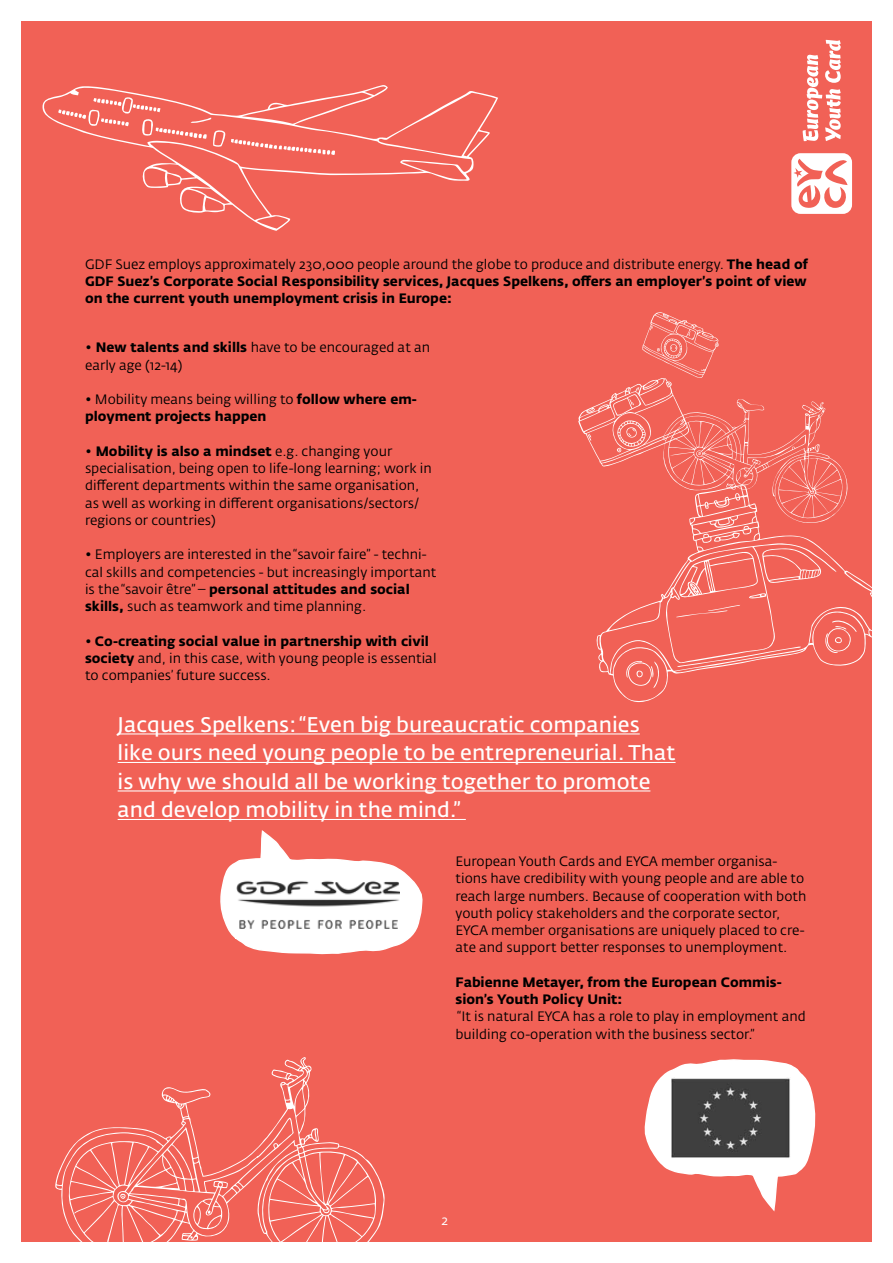
<style>
.page{position:relative;width:893px;height:1263px;background:#fff}
.page>*{position:absolute;margin:0;border:0;box-sizing:border-box;transform-origin:0 0}
.t1{font:600 21px/28.5px "Fedra Sans Alt Pro";color:#fff}
.t2{font:13.5px/17.2px "Fedra Sans Alt Pro";color:#000}
.t3{font:700 13.5px/17.2px "Fedra Sans Alt Pro";color:#000}
.t4{font:13.5px "Fedra Sans Alt Pro";color:#fff}
.s1{font-weight:400}
.s2{font-weight:700}
.s3{font-family:"Tahoma"}
</style>
<div class="page">
<div style="left:22px;top:22px;width:850px;height:1220px;background:#f16156"></div>
<svg style="left:791px;top:40px;width:61px;height:174px"></svg>
<svg style="left:55px;top:1057px;width:330px;height:185px"></svg>
<svg style="left:119px;top:1193px;width:7px;height:6px"></svg>
<svg style="left:207px;top:1210px;width:4px;height:4px"></svg>
<svg style="left:190px;top:1235px;width:3px;height:4px"></svg>
<hr style="left:118px;top:733px;width:522px;height:1px;background:#fff">
<hr style="left:118px;top:762px;width:558px;height:1px;background:#fff">
<hr style="left:118px;top:790px;width:532px;height:1px;background:#fff">
<hr style="left:118px;top:819px;width:348px;height:1px;background:#fff">
<svg style="left:596px;top:523px;width:276px;height:179px"></svg>
<svg style="left:714px;top:532px;width:26px;height:10px"></svg>
<svg style="left:679px;top:548px;width:143px;height:51px"></svg>
<svg style="left:676px;top:605px;width:64px;height:12px"></svg>
<svg style="left:825px;top:620px;width:32px;height:34px"></svg>
<svg style="left:625px;top:660px;width:35px;height:28px"></svg>
<svg style="left:677px;top:646px;width:124px;height:21px"></svg>
<svg style="left:578px;top:312px;width:270px;height:211px"></svg>
<svg style="left:42px;top:85px;width:456px;height:146px"></svg>
<svg style="left:58px;top:97px;width:277px;height:58px"></svg>
<svg style="left:644px;top:1059px;width:172px;height:153px"></svg>
<img style="left:671px;top:1078px;width:119px;height:81px">
<svg style="left:220px;top:830px;width:203px;height:124px"></svg>
<img style="left:236px;top:873px;width:164px;height:65px">
<p class="t3" style="left:85px;top:255px;width:724px;text-align:justify"><span class="s1">GDF Suez employs approximately 230,000 people around the globe to produce and distribute energy.</span> The head of GDF Suez’s Corporate Social Responsibility services, Jacques Spelkens, offers an employer’s point of view on the current youth unemployment crisis in Europe:</p>
<p class="t2" style="left:85px;top:339px;width:347px"><span class="s2">• New talents and skills</span> have to be encouraged at an early age (12-14)</p>
<p class="t3" style="left:85px;top:391px;width:333px"><span class="s1">• Mobility means being willing to</span> follow where em&shy;ployment projects happen</p>
<p class="t2" style="left:85px;top:442px;width:348px"><span class="s2">• Mobility is also a mindset</span> e.g. changing your specialisation, being open to life-long learning; work in different departments within the same organisation, as well as working in different organisations/sectors/ regions or countries)</p>
<p class="t2" style="left:85px;top:546px;width:353px">• Employers are interested in the “savoir faire” - techni&shy;cal skills and competencies - but increasingly important is the “savoir être” <span class="s3">̶</span><span class="s2">personal attitudes and social skills,</span> such as teamwork and time planning.</p>
<p class="t2" style="left:85px;top:632px;width:353px">• <span class="s2">Co-creating social value in partnership with civil society</span> and, in this case, with young people is essential to companies’ future success.</p>
<h1 class="t1" style="left:118px;top:710px;width:559px">Jacques Spelkens: “Even big bureaucratic companies like ours need young people to be entrepreneurial. That is why we should all be working together to promote and develop mobility in the mind.”</h1>
<p class="t2" style="left:455px;top:853px;width:352px">European Youth Cards and EYCA member organisa&shy;tions have credibility with young people and are able to reach large numbers. Because of cooperation with both youth policy stakeholders and the corporate sector, EYCA member organisations are uniquely placed to cre&shy;ate and support better responses to unemployment.</p>
<p class="t3" style="left:455px;top:973px;width:328px">Fabienne Metayer, from the European Commis&shy;sion’s Youth Policy Unit:</p>
<p class="t2" style="left:455px;top:1008px;width:352px">“It is natural EYCA has a role to play in employment and building co-operation with the business sector.”</p>
<p class="t4" style="left:441px;top:1212px;width:8px">2</p>
</div>
